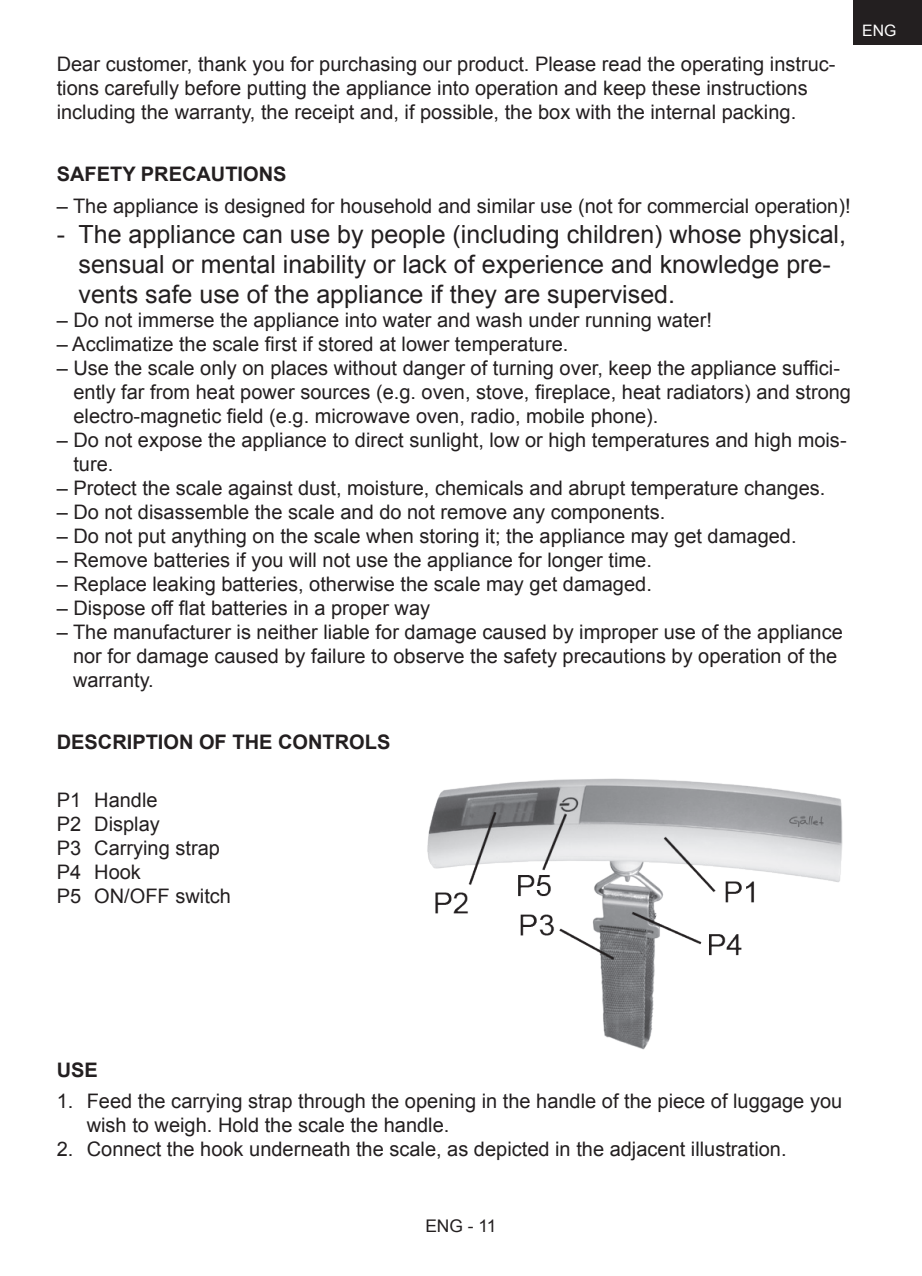
<style>
.page{position:relative;width:922px;height:1276px;background:#fff}
.page>*{position:absolute;margin:0;border:0;box-sizing:border-box;transform-origin:0 0}
._3_Text{font:25px/30px "Arial";color:#231f20}
._3_Text-2{font:20px/24px "Arial";color:#231f20}
.Odrážky_ciselna{font:20px/24px "Arial";color:#231f20}
._2_podnadpis{font:700 20px "Arial";color:#231f20}
.t1{font:17.5px "Arial";color:#231f20}
.t2{font:15.75px "Arial";color:#fff}
</style>
<div class="page">
<div style="left:853px;top:0;width:68px;height:44px;background:#231f20"></div>
<img style="left:427px;top:778px;width:416px;height:272px">
<p class="_3_Text-2" style="left:57px;top:52px;width:780px">Dear customer, thank you for purchasing our product. Please read the operating instruc&shy;tions carefully before putting the appliance into operation and keep these instructions including the warranty, the receipt and, if possible, the box with the internal packing.</p>
<p class="t2" style="left:861px;top:21px;width:36px">ENG</p>
<p class="_2_podnadpis" style="left:57px;top:161px;width:231px">SAFETY PRECAUTIONS</p>
<p class="_3_Text-2" style="left:57px;top:194px;width:795px">– The appliance is designed for household and similar use (not for commercial operation)!</p>
<p class="_3_Text" style="left:78px;top:219px;width:769px;text-indent:-22px">- The appliance can use by people (including children) whose physical, sensual or mental inability or lack of experience and knowledge pre&shy;vents safe use of the appliance if they are supervised.</p>
<p class="_3_Text-2" style="left:57px;top:308px;width:656px">– Do not immerse the appliance into water and wash under running water!</p>
<p class="_3_Text-2" style="left:57px;top:332px;width:513px">– Acclimatize the scale first if stored at lower temperature.</p>
<p class="_3_Text-2" style="left:73px;top:356px;width:779px;text-indent:-17px">– Use the scale only on places without danger of turning over, keep the appliance suffici&shy;ently far from heat power sources (e.g. oven, stove, fireplace, heat radiators) and strong electro-magnetic field (e.g. microwave oven, radio, mobile phone).</p>
<p class="_3_Text-2" style="left:73px;top:428px;width:774px;text-indent:-17px">– Do not expose the appliance to direct sunlight, low or high temperatures and high mois&shy;ture.</p>
<p class="_3_Text-2" style="left:57px;top:476px;width:770px">– Protect the scale against dust, moisture, chemicals and abrupt temperature changes.</p>
<p class="_3_Text-2" style="left:57px;top:500px;width:610px">– Do not disassemble the scale and do not remove any components.</p>
<p class="_3_Text-2" style="left:57px;top:524px;width:741px">– Do not put anything on the scale when storing it; the appliance may get damaged.</p>
<p class="_3_Text-2" style="left:57px;top:548px;width:596px">– Remove batteries if you will not use the appliance for longer time.</p>
<p class="_3_Text-2" style="left:57px;top:572px;width:596px">– Replace leaking batteries, otherwise the scale may get damaged.</p>
<p class="_3_Text-2" style="left:57px;top:596px;width:375px">– Dispose off flat batteries in a proper way</p>
<p class="_3_Text-2" style="left:73px;top:620px;width:771px;text-indent:-16px">– The manufacturer is neither liable for damage caused by improper use of the appliance nor for damage caused by failure to observe the safety precautions by operation of the warranty.</p>
<p class="_2_podnadpis" style="left:57px;top:728px;width:335px">DESCRIPTION OF THE CONTROLS</p>
<p class="_3_Text-2" style="left:57px;top:787px;width:102px">P1 Handle</p>
<p class="_3_Text-2" style="left:57px;top:811px;width:105px">P2 Display</p>
<p class="_3_Text-2" style="left:57px;top:835px;width:165px">P3 Carrying strap</p>
<p class="_3_Text-2" style="left:57px;top:859px;width:86px">P4 Hook</p>
<p class="_3_Text-2" style="left:57px;top:883px;width:176px">P5 ON/OFF switch</p>
<p class="_2_podnadpis" style="left:57px;top:1056px;width:43px">USE</p>
<p class="Odrážky_ciselna" style="left:87px;top:1089px;width:756px;text-indent:-30px">1. Feed the carrying strap through the opening in the handle of the piece of luggage you wish to weigh. Hold the scale the handle.</p>
<p class="Odrážky_ciselna" style="left:57px;top:1137px;width:731px">2. Connect the hook underneath the scale, as depicted in the adjacent illustration.</p>
<p class="t1" style="left:425px;top:1214px;width:73px">ENG - 11</p>
</div>
